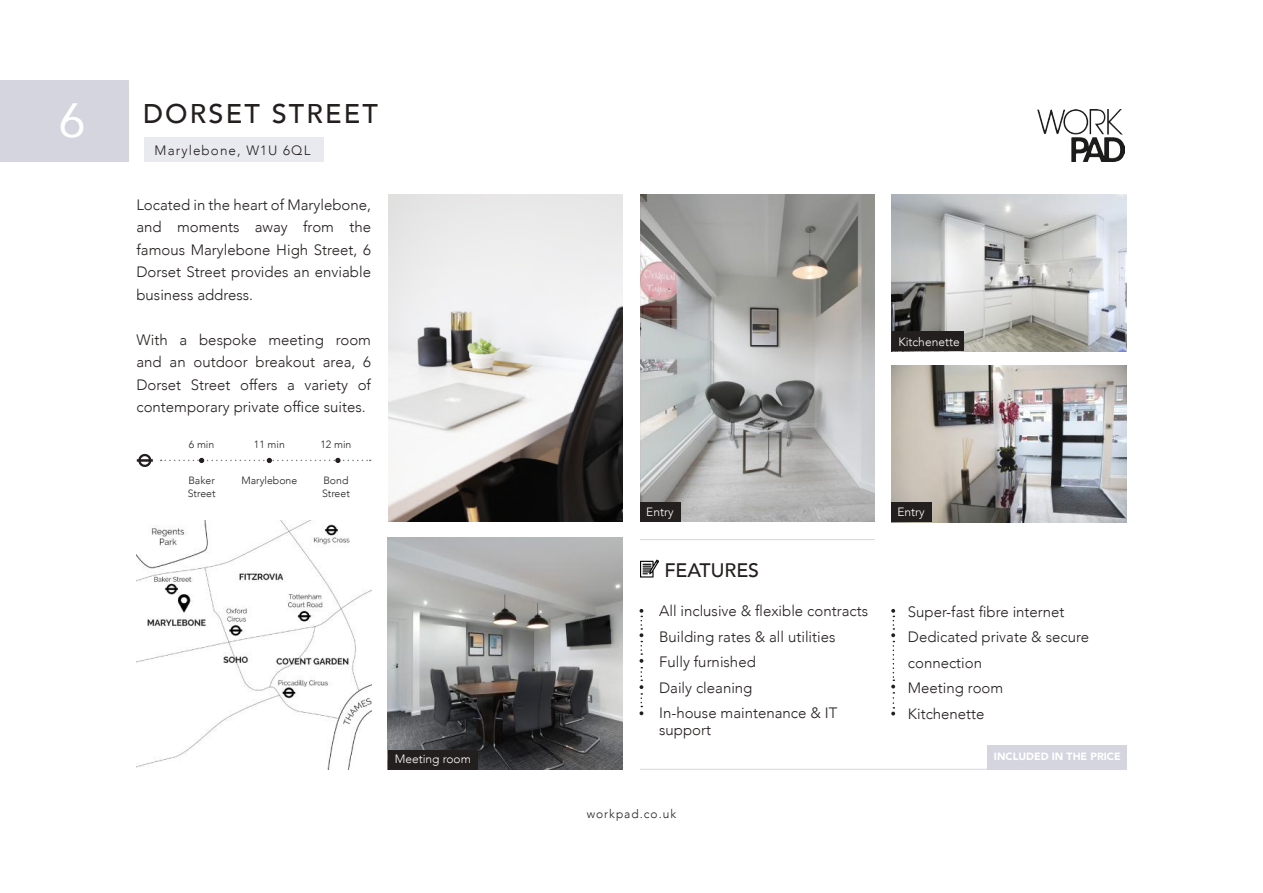
<style>
.page{position:relative;width:1263px;height:893px;background:#fff}
.page>*{position:absolute;margin:0;border:0;box-sizing:border-box;transform-origin:0 0}
.t1{font:48px "Avenir";color:#fff}
.t2{font:500 27px "Avenir";letter-spacing:.08em;color:#241f1f}
.t3{font:500 19.5px "Avenir";color:#241f1f}
.t4{font:300 15px/25.5px "Avenir";color:#241f1f}
.t5{font:300 13.5px "Avenir";letter-spacing:.08em;color:#241f1f}
.t6{font:300 12px "Avenir";color:#fff}
.t7{font:300 12px "Avenir";letter-spacing:.08em;color:#241f1f}
.t8{font:300 10.5px/12.6px "Avenir";color:#241f1f}
.t9{font:900 10.5px "Avenir";color:#fff}
</style>
<div class="page">
<img style="left:388px;top:537px;width:235px;height:233px">
<img style="left:640px;top:195px;width:235px;height:327px">
<img style="left:388px;top:195px;width:235px;height:327px">
<img style="left:892px;top:366px;width:235px;height:156px">
<img style="left:892px;top:195px;width:235px;height:156px">
<img style="left:136px;top:520px;width:235px;height:250px">
<img style="left:1037px;top:109px;width:88px;height:53px">
<hr style="left:640px;top:539px;width:235px;height:1px;background:#d4d5df">
<hr style="left:640px;top:769px;width:487px;height:1px;background:#d4d5df">
<svg style="left:639px;top:609px;width:4px;height:106px"></svg>
<div style="left:640px;top:502px;width:40px;height:20px;background:#241f1f"></div>
<div style="left:892px;top:331px;width:71px;height:20px;background:#241f1f"></div>
<div style="left:388px;top:750px;width:90px;height:20px;background:#241f1f"></div>
<img style="left:640px;top:560px;width:18px;height:18px">
<div style="left:988px;top:746px;width:139px;height:24px;background:#d4d5df"></div>
<div style="left:0;top:80px;width:129px;height:81px;background:#d4d5df"></div>
<div style="left:144px;top:137px;width:180px;height:24px;background:#e9eaef"></div>
<svg style="left:137px;top:454px;width:16px;height:13px"></svg>
<svg style="left:161px;top:458px;width:210px;height:5px"></svg>
<svg style="left:891px;top:609px;width:4px;height:106px"></svg>
<div style="left:891px;top:502px;width:40px;height:20px;background:#241f1f"></div>
<h1 class="t1" style="left:59px;top:82px;width:28px">6</h1>
<h2 class="t2" style="left:143px;top:90px;width:236px">DORSET STREET</h2>
<p class="t5" style="left:155px;top:142px;width:157px">Marylebone, W1U 6QL</p>
<p class="t4" style="left:136px;top:194px;width:236px;line-height:22.5px;text-align:justify">Located in the heart of Marylebone, and moments away from the famous Marylebone High Street, 6<br>Dorset Street provides an enviable business address.</p>
<p class="t4" style="left:136px;top:329px;width:236px;line-height:22.5px;text-align:justify">With a bespoke meeting room and an outdoor breakout area, 6<br>Dorset Street offers a variety of contemporary private office suites.</p>
<p class="t8" style="left:189px;top:438px;width:27px">6 min</p>
<p class="t8" style="left:254px;top:438px;width:32px">11 min</p>
<p class="t8" style="left:320px;top:438px;width:32px">12 min</p>
<p class="t8" style="left:241px;top:474px;width:57px">Marylebone</p>
<p class="t8" style="left:322px;top:474px;width:29px">Bond<br>Street</p>
<p class="t8" style="left:188px;top:474px;width:29px">Baker<br>Street</p>
<p class="t6" style="left:395px;top:752px;width:78px">Meeting room</p>
<p class="t6" style="left:898px;top:334px;width:63px">Kitchenette</p>
<p class="t6" style="left:646px;top:504px;width:29px">Entry</p>
<h3 class="t3" style="left:664px;top:553px;width:96px">FEATURES</h3>
<p class="t4" style="left:659px;top:598px;width:210px">All inclusive &amp; flexible contracts<br>Building rates &amp; all utilities<br>Fully furnished<br>Daily cleaning<br>In-house maintenance &amp; IT</p>
<p class="t4" style="left:659px;top:717px;width:53px">support</p>
<p class="t7" style="left:587px;top:807px;width:91px">workpad.co.uk</p>
<p class="t6" style="left:897px;top:505px;width:29px">Entry</p>
<p class="t4" style="left:908px;top:599px;width:183px">Super-fast fibre internet<br>Dedicated private &amp; secure connection<br>Meeting room<br>Kitchenette</p>
<p class="t9" style="left:994px;top:747px;width:128px">INCLUDED IN THE PRICE</p>
</div>
